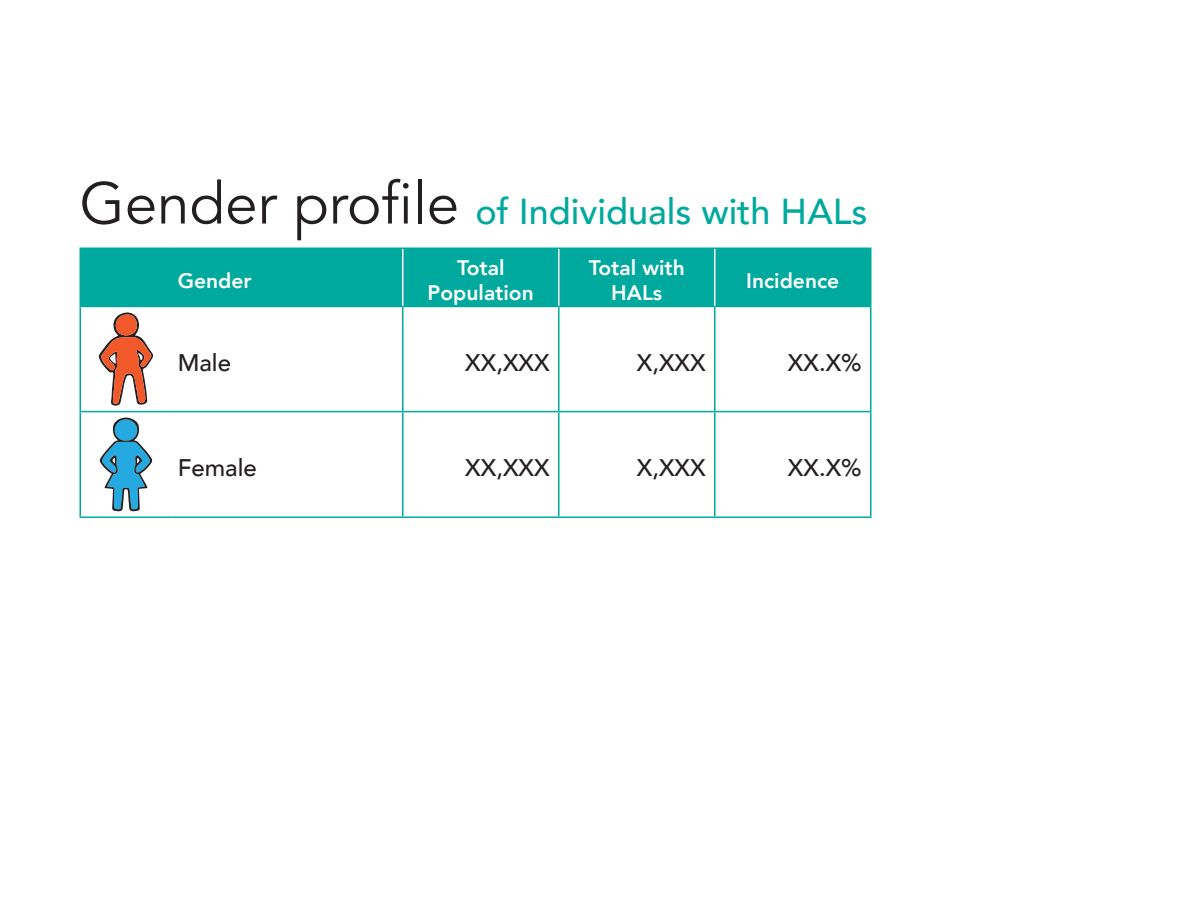
<style>
.page{position:relative;width:1188px;height:918px;background:#fff}
.page>*{position:absolute;margin:0;border:0;box-sizing:border-box;transform-origin:0 0}
.t1{font:500 36px "Avenir";color:#00a99d}
.p2{font:500 24px "Avenir";color:#231f20}
.white{font:800 21px/25.2px "Avenir";color:#fff;text-align:center}
.s1{font-weight:400;font-size:58.2px;color:#231f20}
</style>
<div class="page">
<div style="left:81px;top:249px;width:789px;height:57px;background:#00a99d"></div>
<hr style="left:558px;top:307px;width:2px;height:104px;background:#00a99d">
<hr style="left:714px;top:307px;width:2px;height:104px;background:#00a99d">
<hr style="left:870px;top:307px;width:2px;height:104px;background:#00a99d">
<hr style="left:80px;top:411px;width:92px;height:1px;background:#00a99d">
<hr style="left:172px;top:411px;width:231px;height:1px;background:#00a99d">
<hr style="left:403px;top:411px;width:156px;height:1px;background:#00a99d">
<hr style="left:559px;top:411px;width:156px;height:1px;background:#00a99d">
<hr style="left:558px;top:412px;width:2px;height:105px;background:#00a99d">
<hr style="left:715px;top:411px;width:157px;height:1px;background:#00a99d">
<hr style="left:714px;top:412px;width:2px;height:105px;background:#00a99d">
<hr style="left:870px;top:412px;width:2px;height:105px;background:#00a99d">
<hr style="left:403px;top:517px;width:156px;height:1px;background:#00a99d">
<hr style="left:559px;top:517px;width:156px;height:1px;background:#00a99d">
<hr style="left:715px;top:517px;width:157px;height:1px;background:#00a99d">
<hr style="left:80px;top:248px;width:92px;height:1px;background:#00a99d">
<hr style="left:80px;top:249px;width:1px;height:57px;background:#00a99d">
<hr style="left:172px;top:248px;width:231px;height:1px;background:#00a99d">
<hr style="left:171px;top:249px;width:1px;height:57px;background:#00a99d">
<hr style="left:403px;top:248px;width:156px;height:1px;background:#00a99d">
<hr style="left:559px;top:248px;width:156px;height:1px;background:#00a99d">
<hr style="left:715px;top:248px;width:157px;height:1px;background:#00a99d">
<hr style="left:403px;top:306px;width:156px;height:1px;background:#00a99d">
<hr style="left:559px;top:306px;width:156px;height:1px;background:#00a99d">
<hr style="left:715px;top:306px;width:157px;height:1px;background:#00a99d">
<hr style="left:80px;top:306px;width:92px;height:1px;background:#00a99d">
<hr style="left:80px;top:307px;width:1px;height:104px;background:#00a99d">
<hr style="left:172px;top:306px;width:231px;height:1px;background:#00a99d">
<hr style="left:402px;top:307px;width:2px;height:104px;background:#00a99d">
<hr style="left:80px;top:412px;width:1px;height:105px;background:#00a99d">
<hr style="left:402px;top:412px;width:2px;height:105px;background:#00a99d">
<hr style="left:80px;top:517px;width:92px;height:1px;background:#00a99d">
<hr style="left:172px;top:517px;width:231px;height:1px;background:#00a99d">
<hr style="left:402px;top:249px;width:2px;height:57px;background:#fff">
<hr style="left:558px;top:249px;width:2px;height:57px;background:#fff">
<hr style="left:714px;top:249px;width:2px;height:57px;background:#fff">
<hr style="left:870px;top:249px;width:2px;height:57px;background:#00a99d">
<svg style="left:99px;top:312px;width:54px;height:94px"></svg>
<svg style="left:99px;top:418px;width:54px;height:93px"></svg>
<h2 class="t1" style="left:80px;top:180px;width:789px"><span class="s1">Gender profile</span> of Individuals with HALs</h2>
<p class="white" style="left:178px;top:268px;width:75px">Gender</p>
<p class="white" style="left:428px;top:255px;width:108px">Total<br>Population</p>
<p class="white" style="left:589px;top:255px;width:98px">Total with<br>HALs</p>
<p class="white" style="left:746px;top:268px;width:94px">Incidence</p>
<p class="p2" style="left:178px;top:342px;width:55px">Male</p>
<p class="p2" style="left:465px;top:342px;width:86px">XX,XXX</p>
<p class="p2" style="left:637px;top:342px;width:70px">X,XXX</p>
<p class="p2" style="left:788px;top:342px;width:75px">XX.X%</p>
<p class="p2" style="left:178px;top:447px;width:81px">Female</p>
<p class="p2" style="left:465px;top:447px;width:86px">XX,XXX</p>
<p class="p2" style="left:637px;top:447px;width:70px">X,XXX</p>
<p class="p2" style="left:788px;top:447px;width:75px">XX.X%</p>
</div>
